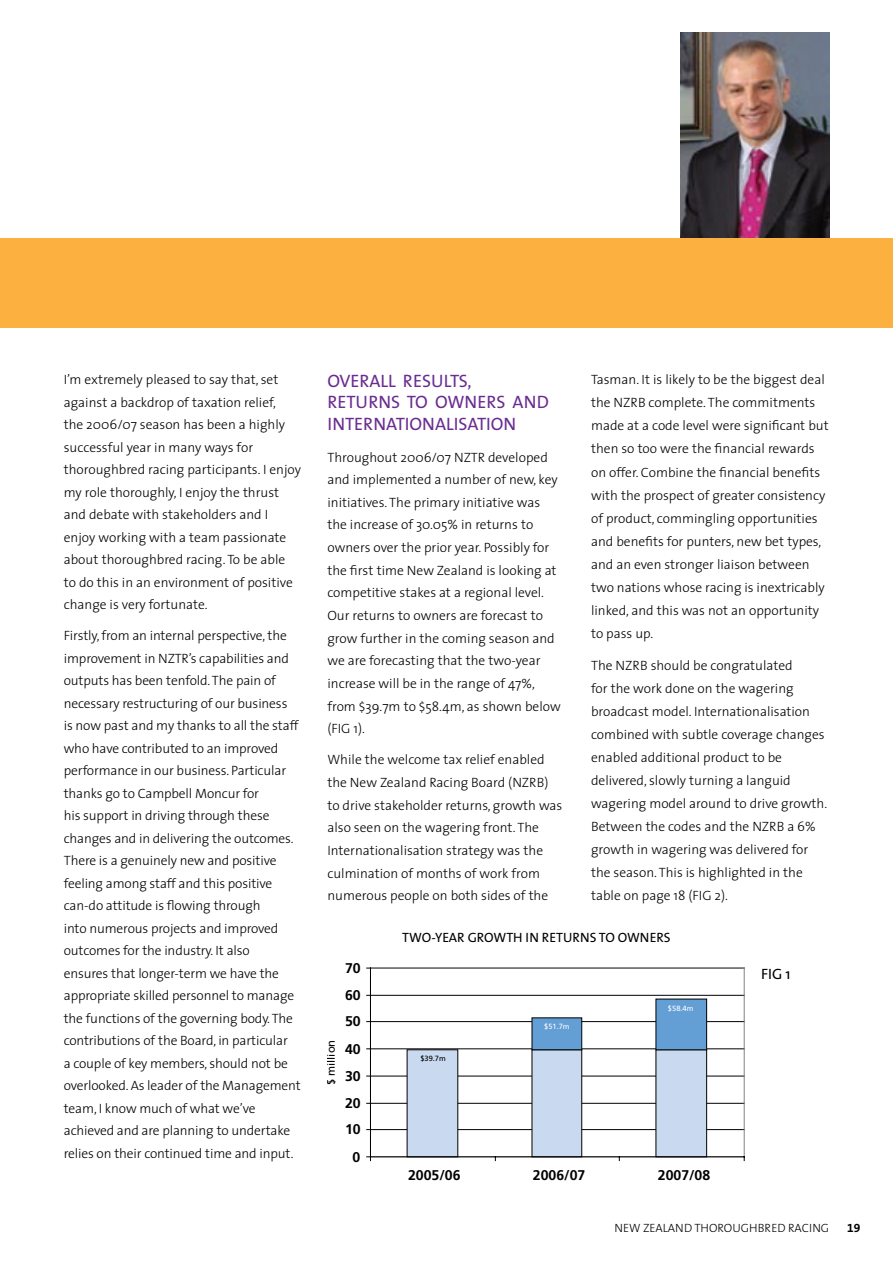
<style>
.page{position:relative;width:893px;height:1263px;background:#fff}
.page>*{position:absolute;margin:0;border:0;box-sizing:border-box;transform-origin:0 0}
.t1{font:18px "The Sans Caps";color:#6a2c91}
.t2{font:15px "The Sans";color:#000}
.t3{font:700 14.1px "Frutiger";color:#010101}
.t4{font:300 13.5px/22.5px "The Sans";color:#000}
.t5{font:13.5px "The Sans";color:#000}
.t6{font:300 12px "The Sans";color:#000}
.t7{font:12px "The Sans Bold Expert";color:#000}
.t8{font:11.25px "Frutiger";color:#000}
.t9{font:7.5px "Frutiger";color:#fff}
.t10{font:7.5px "Frutiger";color:#000}
</style>
<div class="page">
<img style="left:680px;top:33px;width:149px;height:205px">
<div style="left:0;top:238px;width:893px;height:90px;background:#fbb040"></div>
<svg style="left:366px;top:967px;width:379px;height:194px"></svg>
<p class="t4" style="left:64px;top:368px;width:239px">I ’m extremely pleased to say that, set against a backdrop of taxation relief,<br>the 2006/07 season has been a highly successful year in many ways for thoroughbred racing participants. I enjoy my role thoroughly, I enjoy the thrust and debate with stakeholders and I<br>enjoy working with a team passionate about thoroughbred racing. To be able<br>to do this in an environment of positive change is very fortunate.</p>
<p class="t4" style="left:64px;top:624px;width:238px">Firstly, from an internal perspective, the improvement in NZTR’s capabilities and outputs has been tenfold. The pain of necessary restructuring of our business<br>is now past and my thanks to all the staff who have contributed to an improved performance in our business. Particular thanks go to Campbell Moncur for<br>his support in driving through these changes and in delivering the outcomes.<br>There is a genuinely new and positive feeling among staff and this positive can-do attitude is flowing through<br>into numerous projects and improved outcomes for the industry. It also<br>ensures that longer-term we have the appropriate skilled personnel to manage the functions of the governing body. The contributions of the Board, in particular<br>a couple of key members, should not be overlooked. As leader of the Management team, I know much of what we’ve achieved and are planning to undertake relies on their continued time and input.</p>
<h1 class="t1" style="left:327px;top:366px;width:24px">OVERA</h1>
<h1 class="t1" style="left:380px;top:366px;width:93px">LL RESU LTS,</h1>
<h1 class="t1" style="left:327px;top:387px;width:21px">RETUR</h1>
<h1 class="t1" style="left:379px;top:387px;width:109px">NS TO OWNERS</h1>
<h1 class="t1" style="left:513px;top:387px;width:30px">AND</h1>
<h1 class="t1" style="left:327px;top:409px;width:69px">INTERNATIO</h1>
<h1 class="t1" style="left:422px;top:409px;width:41px">NALISATIO</h1>
<h1 class="t1" style="left:504px;top:409px;width:14px">N</h1>
<p class="t4" style="left:327px;top:445px;width:235px">Throughout 2006/07 NZTR developed and implemented a number of new, key initiatives. The primary initiative was the increase of 30.05% in returns to owners over the prior year. Possibly for the first time New Zealand is looking at competitive stakes at a regional level.<br>O ur returns to owners are forecast to grow further in the coming season and we are forecasting that the two-year increase will be in the range of 47%, from $39.7m to $58.4m, as shown below (FIG 1).</p>
<p class="t4" style="left:327px;top:748px;width:236px">While the welcome tax relief enabled the New Zealand Racing Board (NZRB) to drive stakeholder returns, growth was also seen on the wagering front. The<br>I nternationalisation strategy was the culmination of months of work from numerous people on both sides of the</p>
<p class="t4" style="left:591px;top:368px;width:239px;line-height:23.1px">Tasman. It is likely to be the biggest deal the NZRB complete. The commitments made at a code level were significant but then so too were the financial rewards on offer. Combine the financial benefits with the prospect of greater consistency of product, commingling opportunities and benefits for punters, new bet types, and an even stronger liaison between two nations whose racing is inextricably linked, and this was not an opportunity to pass up.</p>
<p class="t4" style="left:591px;top:653px;width:238px;line-height:23.1px">The NZRB should be congratulated<br>for the work done on the wagering broadcast model. I nternationalisation combined with subtle coverage changes enabled additional product to be delivered, slowly turning a languid wagering model around to drive growth.<br>Between the codes and the NZRB a 6% growth in wagering was delivered for the season. This is highlighted in the table on page 18 (FIG 2).</p>
<p class="t8" style="left:324px;top:1085px;width:47px;rotate:-90deg">$ million</p>
<p class="t3" style="left:345px;top:959px;width:17px">70</p>
<p class="t3" style="left:345px;top:987px;width:17px">60</p>
<p class="t3" style="left:345px;top:1013px;width:17px">50</p>
<p class="t3" style="left:345px;top:1040px;width:17px">40</p>
<p class="t3" style="left:345px;top:1067px;width:17px">30</p>
<p class="t3" style="left:345px;top:1095px;width:17px">20</p>
<p class="t3" style="left:345px;top:1121px;width:17px">10</p>
<p class="t3" style="left:353px;top:1148px;width:9px">0</p>
<p class="t5" style="left:402px;top:926px;width:270px">TWO-YEAR G ROWTH IN R ETURNS TO OWNERS</p>
<p class="t10" style="left:420px;top:1054px;width:27px">$39.7m</p>
<p class="t9" style="left:544px;top:1022px;width:27px">$51.7m</p>
<p class="t9" style="left:668px;top:1003px;width:27px">$58.4m</p>
<p class="t3" style="left:408px;top:1167px;width:54px">2005/06</p>
<p class="t3" style="left:533px;top:1167px;width:54px">2006/07</p>
<p class="t3" style="left:658px;top:1167px;width:54px">2007/08</p>
<p class="t2" style="left:761px;top:962px;width:31px">FIG 1</p>
<p class="t6" style="left:614px;top:1218px;width:216px">New Zealan d Thoroughbred Racing</p>
<p class="t7" style="left:847px;top:1218px;width:15px">19</p>
</div>
